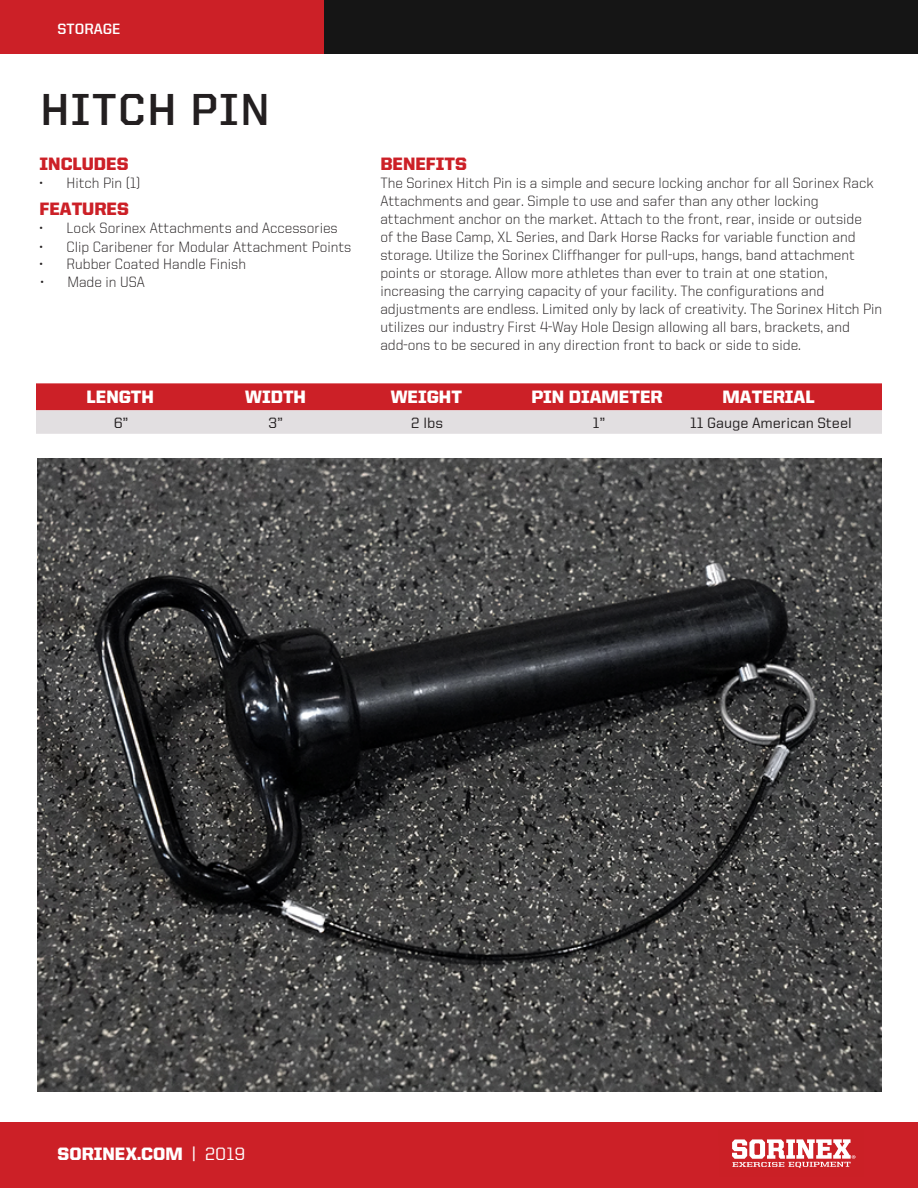
<style>
.page{position:relative;width:918px;height:1188px;background:#fff}
.page>*{position:absolute;margin:0;border:0;box-sizing:border-box;transform-origin:0 0}
.t1{font:700 45px "United Sans Reg";letter-spacing:.035em;color:#231f20}
.t2{font:900 18px "United Sans Reg";color:#fff}
.t3{font:900 18px "United Sans Reg";color:#cc2027}
.t4{font:300 15px/18px "United Sans Reg";color:#231f20}
.t5{font:500 15px "United Sans Reg";letter-spacing:-.005em;color:#231f20}
.t6{font:700 15px "United Sans Reg";color:#fff}
.s1{font-weight:500}
</style>
<div class="page">
<div style="left:0;top:1122px;width:918px;height:66px;background:#cc2027"></div>
<svg style="left:732px;top:1139px;width:123px;height:29px"></svg>
<div style="left:0;top:0;width:362px;height:54px;background:#cc2027"></div>
<div style="left:324px;top:0;width:594px;height:54px;background:#151515"></div>
<svg style="left:36px;top:383px;width:846px;height:51px;background:#d67b7f"></svg>
<img style="left:38px;top:458px;width:844px;height:633px">
<p class="t6" style="left:58px;top:20px;width:64px">STORAGE</p>
<h1 class="t1" style="left:40px;top:85px;width:231px">HITCH PIN</h1>
<p class="t3" style="left:40px;top:154px;width:90px">INCLUDES</p>
<p class="t4" style="left:40px;top:174px;width:102px">• Hitch Pin (1)</p>
<p class="t3" style="left:380px;top:154px;width:88px">BENEFITS</p>
<p class="t4" style="left:380px;top:174px;width:503px">The Sorinex Hitch Pin is a simple and secure locking anchor for all Sorinex Rack Attachments and gear. Simple to use and safer than any other locking attachment anchor on the market. Attach to the front, rear, inside or outside<br>of the Base Camp, XL Series, and Dark Horse Racks for variable function and storage. Utilize the Sorinex Cliffhanger for pull-ups, hangs, band attachment points or storage. Allow more athletes than ever to train at one station, increasing the carrying capacity of your facility. The configurations and adjustments are endless. Limited only by lack of creativity. The Sorinex Hitch Pin utilizes our industry First 4-Way Hole Design allowing all bars, brackets, and add-ons to be secured in any direction front to back or side to side.</p>
<p class="t2" style="left:531px;top:387px;width:133px">PIN DIAMETER</p>
<p class="t5" style="left:593px;top:414px;width:14px">1”</p>
<p class="t3" style="left:40px;top:199px;width:91px">FEATURES</p>
<p class="t4" style="left:40px;top:219px;width:300px">• Lock Sorinex Attachments and Accessories</p>
<p class="t4" style="left:40px;top:238px;width:313px">• Clip Caribener for Modular Attachment Points</p>
<p class="t4" style="left:40px;top:255px;width:208px">• Rubber Coated Handle Finish</p>
<p class="t4" style="left:40px;top:273px;width:106px">• Made in USA</p>
<p class="t2" style="left:87px;top:387px;width:69px">LENGTH</p>
<p class="t2" style="left:245px;top:387px;width:62px">WIDTH</p>
<p class="t2" style="left:391px;top:387px;width:73px">WEIGHT</p>
<p class="t2" style="left:723px;top:387px;width:94px">MATERIAL</p>
<p class="t5" style="left:114px;top:414px;width:16px">6”</p>
<p class="t5" style="left:268px;top:414px;width:16px">3”</p>
<p class="t5" style="left:411px;top:414px;width:33px">2 lbs</p>
<p class="t5" style="left:690px;top:414px;width:163px">11 Gauge American Steel</p>
<p class="t2" style="left:58px;top:1144px;width:189px">SORINEX.COM <span class="s1">| 2019</span></p>
</div>
